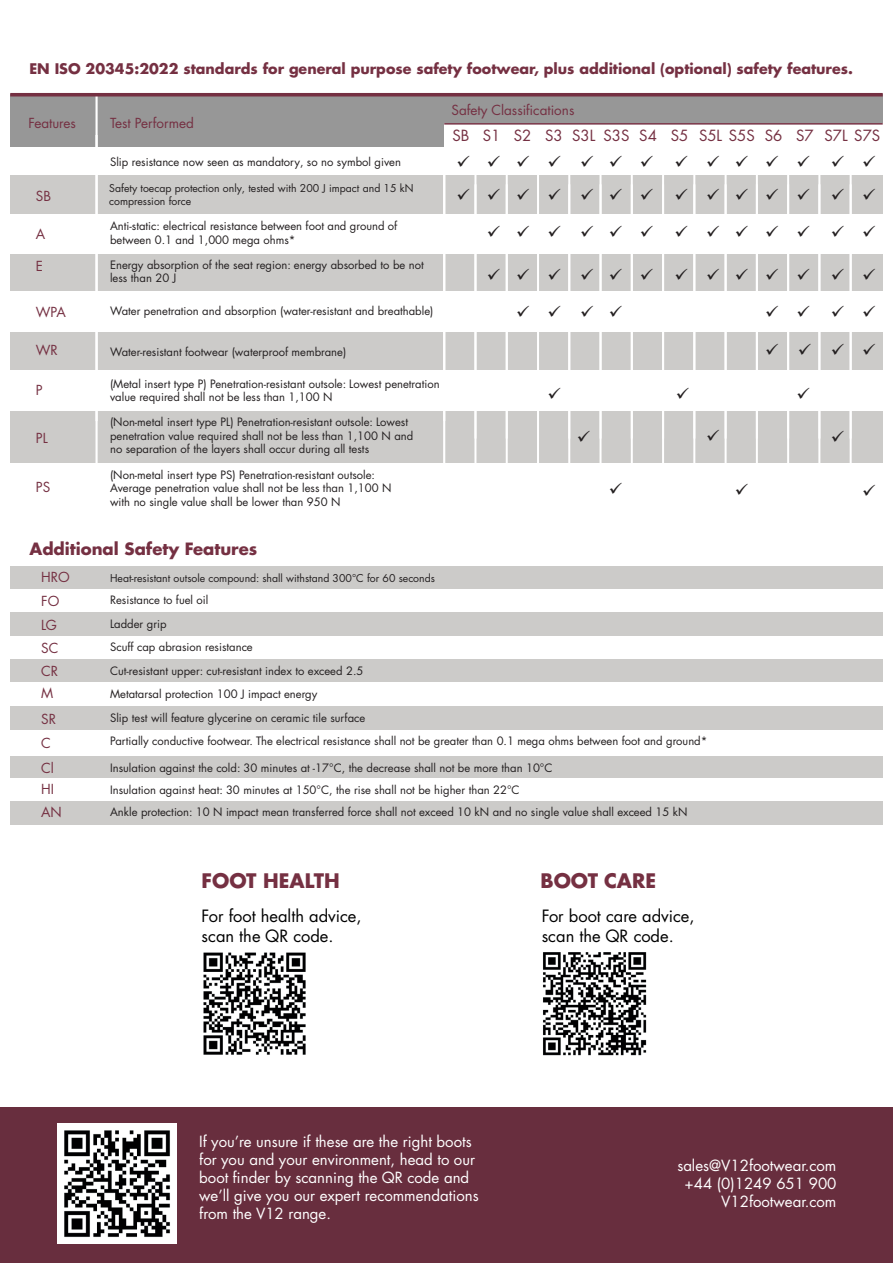
<style>
.page{position:relative;width:893px;height:1263px;background:#fff}
.page>*{position:absolute;margin:0;border:0;box-sizing:border-box;transform-origin:0 0}
.t1{font:700 19.5px "Futura LT Pro";color:#753042}
.t2{font:16.5px/19.8px "Futura LT Pro";color:#000001}
.t3{font:700 16.5px "Futura LT Pro";color:#753042}
.t4{font:15px/18px "Futura LT Pro";color:#fff;text-align:right}
.t5{font:15px "Futura LT Pro";color:#753042}
.t6{font:700 14.25px "Futura LT Pro";color:#753042}
.t7{font:13.5px/23.5px "Futura LT Pro";color:#753042}
.t8{font:11.25px/13.5px "Futura LT Pro";color:#231f20}
.t9{font:10.5px/12.6px "Futura LT Pro";color:#231f20}
</style>
<div class="page">
<div style="left:0;top:1107px;width:893px;height:156px;background:#682e3e"></div>
<img style="left:57px;top:1124px;width:120px;height:119px">
<div style="left:10px;top:175px;width:873px;height:40px;background:#cccbc9"></div>
<div style="left:10px;top:95px;width:873px;height:52px;background:#979797"></div>
<div style="left:444px;top:124px;width:439px;height:23px;background:#fff"></div>
<hr style="left:444px;top:123px;width:439px;height:2px;background:#753042">
<div style="left:10px;top:756px;width:873px;height:23px;background:#cccbc9"></div>
<div style="left:10px;top:801px;width:873px;height:24px;background:#cccbc9"></div>
<div style="left:10px;top:411px;width:873px;height:52px;background:#cccbc9"></div>
<div style="left:10px;top:330px;width:873px;height:40px;background:#cccbc9"></div>
<div style="left:10px;top:214px;width:873px;height:40px;background:#fff"></div>
<div style="left:10px;top:254px;width:873px;height:37px;background:#cccbc9"></div>
<div style="left:10px;top:292px;width:873px;height:40px;background:#fff"></div>
<div style="left:10px;top:566px;width:873px;height:23px;background:#cccbc9"></div>
<div style="left:10px;top:613px;width:873px;height:23px;background:#cccbc9"></div>
<div style="left:10px;top:659px;width:873px;height:23px;background:#cccbc9"></div>
<div style="left:10px;top:707px;width:873px;height:23px;background:#cccbc9"></div>
<img style="left:203px;top:952px;width:103px;height:103px">
<img style="left:543px;top:952px;width:104px;height:104px">
<hr style="left:850px;top:184px;width:2px;height:301px;background:#fff">
<hr style="left:818px;top:135px;width:2px;height:304px;background:#fff">
<hr style="left:95px;top:95px;width:3px;height:396px;background:#fff">
<hr style="left:443px;top:147px;width:2px;height:338px;background:#fff">
<hr style="left:474px;top:184px;width:2px;height:301px;background:#fff">
<hr style="left:506px;top:184px;width:2px;height:298px;background:#fff">
<hr style="left:537px;top:184px;width:2px;height:307px;background:#fff">
<hr style="left:568px;top:184px;width:2px;height:307px;background:#fff">
<hr style="left:599px;top:184px;width:2px;height:307px;background:#fff">
<hr style="left:631px;top:184px;width:2px;height:307px;background:#fff">
<hr style="left:662px;top:184px;width:2px;height:307px;background:#fff">
<hr style="left:693px;top:184px;width:2px;height:307px;background:#fff">
<hr style="left:725px;top:184px;width:2px;height:307px;background:#fff">
<hr style="left:756px;top:184px;width:2px;height:307px;background:#fff">
<hr style="left:787px;top:184px;width:2px;height:307px;background:#fff">
<hr style="left:818px;top:184px;width:2px;height:307px;background:#fff">
<hr style="left:474px;top:135px;width:2px;height:304px;background:#fff">
<hr style="left:506px;top:135px;width:2px;height:304px;background:#fff">
<hr style="left:537px;top:135px;width:2px;height:304px;background:#fff">
<hr style="left:568px;top:135px;width:2px;height:304px;background:#fff">
<hr style="left:599px;top:135px;width:2px;height:304px;background:#fff">
<hr style="left:631px;top:135px;width:2px;height:304px;background:#fff">
<hr style="left:662px;top:135px;width:2px;height:304px;background:#fff">
<hr style="left:693px;top:135px;width:2px;height:304px;background:#fff">
<hr style="left:725px;top:135px;width:2px;height:304px;background:#fff">
<hr style="left:756px;top:135px;width:2px;height:304px;background:#fff">
<hr style="left:787px;top:135px;width:2px;height:304px;background:#fff">
<hr style="left:850px;top:135px;width:2px;height:304px;background:#fff">
<hr style="left:10px;top:93px;width:873px;height:3px;background:#753042">
<p class="t6" style="left:29px;top:58px;width:825px">EN ISO 20345:2022 standards for general purpose safety footwear, plus additional (optional) safety features.</p>
<p class="t7" style="left:28px;top:111px;width:49px">Features</p>
<p class="t7" style="left:110px;top:111px;width:85px">Test Performed</p>
<p class="t8" style="left:110px;top:155px;width:292px">Slip resistance now seen as mandatory, so no symbol given</p>
<p class="t7" style="left:36px;top:184px;width:17px">SB</p>
<p class="t9" style="left:109px;top:182px;width:306px">Safety toecap protection only, tested with 200 J impact and 15 kN compression force</p>
<p class="t7" style="left:36px;top:222px;width:11px">A</p>
<p class="t8" style="left:110px;top:219px;width:289px">Anti-static: electrical resistance between foot and ground of between 0.1 and 1,000 mega ohms*</p>
<p class="t7" style="left:36px;top:254px;width:9px">E</p>
<p class="t8" style="left:110px;top:258px;width:315px">Energy absorption of the seat region: energy absorbed to be not less than 20 J</p>
<p class="t7" style="left:36px;top:300px;width:31px">WPA</p>
<p class="t8" style="left:110px;top:304px;width:325px">Water penetration and absorption (water-resistant and breathable)</p>
<p class="t7" style="left:36px;top:338px;width:24px">WR</p>
<p class="t8" style="left:110px;top:345px;width:238px">Water-resistant footwear (waterproof membrane)</p>
<p class="t7" style="left:36px;top:378px;width:8px">P</p>
<p class="t8" style="left:110px;top:377px;width:331px">(Metal insert type P) Penetration-resistant outsole: Lowest penetration value required shall not be less than 1,100 N</p>
<p class="t7" style="left:36px;top:426px;width:13px">PL</p>
<p class="t7" style="left:36px;top:475px;width:16px">PS</p>
<p class="t8" style="left:110px;top:415px;width:305px">(Non-metal insert type PL) Penetration-resistant outsole: Lowest penetration value required shall not be less than 1,100 N and no separation of the layers shall occur during all tests</p>
<p class="t8" style="left:110px;top:468px;width:283px">(Non-metal insert type PS) Penetration-resistant outsole:<br>Average penetration value shall not be less than 1,100 N with no single value shall be lower than 950 N</p>
<h2 class="t3" style="left:29px;top:536px;width:229px">Additional Safety Features</h2>
<p class="t7" style="left:41px;top:565px;width:30px">HRO<br>FO<br>LG<br>SC</p>
<p class="t9" style="left:110px;top:572px;width:326px">Heat-resistant outsole compound: shall withstand 300°C for 60 seconds</p>
<p class="t8" style="left:110px;top:588px;width:144px;line-height:23.4px">Resistance to fuel oil<br>Ladder grip<br>Scuff cap abrasion resistance</p>
<p class="t7" style="left:41px;top:660px;width:18px;line-height:22.2px">CR<br>M</p>
<p class="t8" style="left:110px;top:658px;width:255px;line-height:23.5px">Cut-resistant upper: cut-resistant index to exceed 2.5<br>Metatarsal protection 100 J impact energy</p>
<p class="t7" style="left:41px;top:707px;width:16px">SR</p>
<p class="t8" style="left:110px;top:711px;width:257px">Slip test will feature glycerine on ceramic tile surface</p>
<p class="t7" style="left:452px;top:98px;width:124px">Safety Classifications</p>
<h3 class="t5" style="left:453px;top:126px;width:429px">SB S1 S2 S3 S3L S3S S4 S5 S5L S5S S6 S7 S7L S7S</h3>
<p class="t7" style="left:41px;top:731px;width:11px">C</p>
<p class="t8" style="left:110px;top:733px;width:599px">Partially conductive footwear. The electrical resistance shall not be greater than 0.1 mega ohms between foot and ground*</p>
<p class="t7" style="left:41px;top:756px;width:14px">Cl</p>
<p class="t8" style="left:110px;top:761px;width:444px">Insulation against the cold: 30 minutes at -17°C, the decrease shall not be more than 10°C</p>
<p class="t7" style="left:41px;top:777px;width:14px">HI</p>
<p class="t8" style="left:110px;top:783px;width:411px">Insulation against heat: 30 minutes at 150°C, the rise shall not be higher than 22°C</p>
<p class="t7" style="left:41px;top:800px;width:22px">AN</p>
<p class="t8" style="left:110px;top:805px;width:579px">Ankle protection: 10 N impact mean transferred force shall not exceed 10 kN and no single value shall exceed 15 kN</p>
<h1 class="t1" style="left:202px;top:865px;width:140px">FOOT HEALTH</h1>
<h2 class="t2" style="left:202px;top:906px;width:161px">For foot health advice, scan the QR code.</h2>
<h1 class="t1" style="left:540px;top:865px;width:117px">BOOT CARE</h1>
<h2 class="t2" style="left:542px;top:906px;width:154px">For boot care advice, scan the QR code.</h2>
<h3 class="t4" style="left:199px;top:1132px;width:281px;text-align:left">If you’re unsure if these are the right boots for you and your environment, head to our boot finder by scanning the QR code and we’ll give you our expert recommendations from the V12 range.</h3>
<h3 class="t4" style="left:677px;top:1156px;width:161px">sales@V12footwear.com +44 (0)1249 651 900<br>V12footwear.com</h3>
</div>
